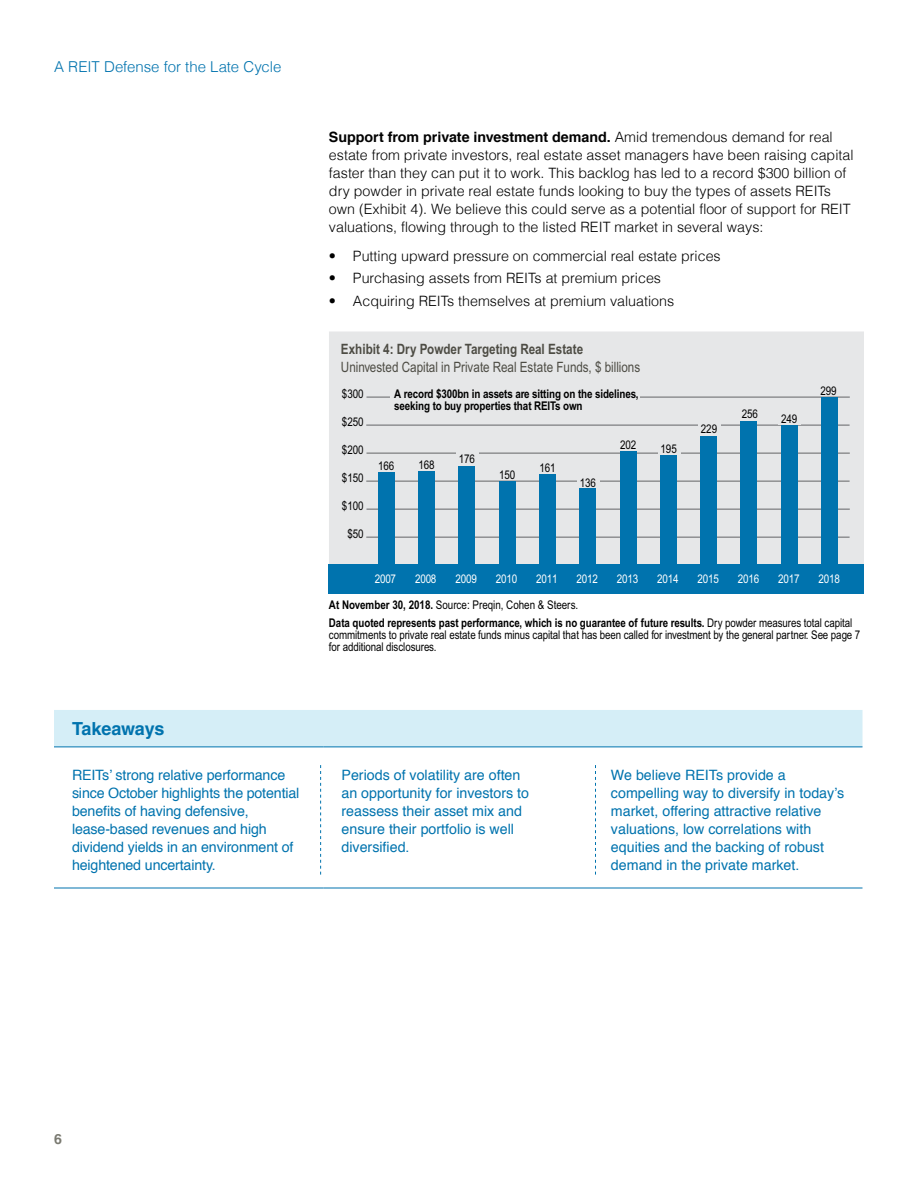
<style>
.page{position:relative;width:918px;height:1188px;background:#fff}
.page>*{position:absolute;margin:0;border:0;box-sizing:border-box;transform-origin:0 0}
.t1{font:700 18px "Helvetica LT Com";letter-spacing:-.015em;color:#0073ae}
.t2{font:300 15px "Helvetica LT Com";letter-spacing:-.005em;color:#0073ae}
.t3{font:300 14.25px/18px "Helvetica LT Com";color:#000}
.t4{font:14.25px/18px "Helvetica";color:#0073ae}
.t5{font:14.25px "Arial Narrow MT Std";color:#4d4c44}
.t6{font:700 14.25px "Arial Narrow MT Std";color:#4d4c44}
.t7{font:700 14.25px "Helvetica LT Com";color:#7a7a71}
.t8{font:700 12px/12px "Arial Narrow MT Std";letter-spacing:-.01em;color:#000}
.t9{font:12px/12px "Arial Narrow MT Std";letter-spacing:-.005em;color:#000}
.t10{font:12px "Arial Narrow MT Std";letter-spacing:-.015em;color:#fff}
.s1{font-weight:700}
.s2{font-weight:400}
</style>
<div class="page">
<div style="left:329px;top:332px;width:535px;height:232px;background:#e6e7e8"></div>
<div style="left:329px;top:564px;width:535px;height:30px;background:#0073ae"></div>
<hr style="left:366px;top:537px;width:484px;height:1px;background:#636466">
<hr style="left:366px;top:509px;width:484px;height:1px;background:#636466">
<hr style="left:366px;top:481px;width:484px;height:1px;background:#636466">
<hr style="left:366px;top:453px;width:484px;height:1px;background:#636466">
<hr style="left:366px;top:425px;width:484px;height:1px;background:#636466">
<hr style="left:366px;top:397px;width:484px;height:1px;background:#636466">
<div style="left:378px;top:473px;width:16px;height:91px;background:#0073ae"></div>
<div style="left:419px;top:471px;width:16px;height:93px;background:#0073ae"></div>
<div style="left:459px;top:467px;width:16px;height:97px;background:#0073ae"></div>
<div style="left:499px;top:481px;width:16px;height:83px;background:#0073ae"></div>
<div style="left:539px;top:475px;width:17px;height:89px;background:#0073ae"></div>
<div style="left:580px;top:489px;width:16px;height:75px;background:#0073ae"></div>
<div style="left:620px;top:452px;width:16px;height:112px;background:#0073ae"></div>
<div style="left:660px;top:456px;width:16px;height:108px;background:#0073ae"></div>
<div style="left:701px;top:437px;width:16px;height:127px;background:#0073ae"></div>
<div style="left:741px;top:422px;width:16px;height:142px;background:#0073ae"></div>
<div style="left:781px;top:426px;width:16px;height:138px;background:#0073ae"></div>
<div style="left:821px;top:398px;width:17px;height:166px;background:#0073ae"></div>
<div style="left:778px;top:412px;width:23px;height:12px;background:#e6e7e8"></div>
<div style="left:739px;top:408px;width:22px;height:12px;background:#e6e7e8"></div>
<div style="left:698px;top:423px;width:23px;height:12px;background:#e6e7e8"></div>
<div style="left:658px;top:442px;width:22px;height:12px;background:#e6e7e8"></div>
<div style="left:617px;top:438px;width:23px;height:12px;background:#e6e7e8"></div>
<div style="left:577px;top:476px;width:23px;height:12px;background:#e6e7e8"></div>
<div style="left:537px;top:461px;width:22px;height:12px;background:#e6e7e8"></div>
<div style="left:496px;top:468px;width:23px;height:12px;background:#e6e7e8"></div>
<div style="left:456px;top:452px;width:23px;height:12px;background:#e6e7e8"></div>
<div style="left:416px;top:458px;width:22px;height:12px;background:#e6e7e8"></div>
<div style="left:375px;top:459px;width:23px;height:12px;background:#e6e7e8"></div>
<div style="left:390px;top:391px;width:250px;height:14px;background:#e6e7e8"></div>
<div style="left:54px;top:710px;width:808px;height:37px;background:#d5eef7"></div>
<hr style="left:54px;top:747px;width:270px;height:1px;background:#0073ae">
<hr style="left:324px;top:747px;width:269px;height:1px;background:#0073ae">
<hr style="left:593px;top:747px;width:270px;height:1px;background:#0073ae">
<hr style="left:54px;top:888px;width:270px;height:1px;background:#0073ae">
<hr style="left:324px;top:888px;width:269px;height:1px;background:#0073ae">
<hr style="left:593px;top:888px;width:270px;height:1px;background:#0073ae">
<svg style="left:320px;top:765px;width:1px;height:110px"></svg>
<svg style="left:595px;top:765px;width:1px;height:110px"></svg>
<p class="t2" style="left:54px;top:57px;width:229px">A REIT Defense for the Late Cycle</p>
<p class="t3" style="left:329px;top:128px;width:526px"><span class="s1">Support from private investment demand.</span> Amid tremendous demand for real estate from private investors, real estate asset managers have been raising capital faster than they can put it to work. This backlog has led to a record $300 billion of dry powder in private real estate funds looking to buy the types of assets REITs own (Exhibit 4). We believe this could serve as a potential floor of support for REIT valuations, flowing through to the listed REIT market in several ways:</p>
<p class="t3" style="left:329px;top:247px;width:393px">• Putting upward pressure on commercial real estate prices</p>
<p class="t3" style="left:329px;top:269px;width:334px">• Purchasing assets from REITs at premium prices</p>
<p class="t3" style="left:329px;top:292px;width:347px">• Acquiring REITs themselves at premium valuations</p>
<p class="t6" style="left:341px;top:340px;width:244px">Exhibit 4: Dry Powder Targeting Real Estate</p>
<p class="t5" style="left:341px;top:358px;width:301px">Uninvested Capital in Private Real Estate Funds, $ billions</p>
<p class="t9" style="left:342px;top:388px;width:23px">$300</p>
<p class="t9" style="left:821px;top:385px;width:18px">299</p>
<p class="t9" style="left:781px;top:412px;width:18px">249</p>
<p class="t8" style="left:394px;top:388px;width:246px">A record $300bn in assets are sitting on the sidelines, seeking to buy properties that REITs own</p>
<p class="t9" style="left:742px;top:408px;width:18px">256</p>
<p class="t9" style="left:342px;top:416px;width:23px">$250</p>
<p class="t9" style="left:701px;top:423px;width:18px">229</p>
<p class="t9" style="left:342px;top:444px;width:23px">$200</p>
<p class="t9" style="left:342px;top:472px;width:23px">$150</p>
<p class="t9" style="left:342px;top:500px;width:23px">$100</p>
<p class="t9" style="left:347px;top:528px;width:18px">$50</p>
<p class="t9" style="left:378px;top:460px;width:18px">166</p>
<p class="t9" style="left:418px;top:458px;width:18px">168</p>
<p class="t9" style="left:459px;top:453px;width:18px">176</p>
<p class="t9" style="left:499px;top:469px;width:18px">150</p>
<p class="t9" style="left:540px;top:461px;width:18px">161</p>
<p class="t9" style="left:580px;top:476px;width:18px">136</p>
<p class="t9" style="left:620px;top:439px;width:18px">202</p>
<p class="t9" style="left:661px;top:443px;width:18px">195</p>
<p class="t10" style="left:375px;top:572px;width:23px">2007</p>
<p class="t10" style="left:415px;top:572px;width:23px">2008</p>
<p class="t10" style="left:455px;top:572px;width:23px">2009</p>
<p class="t10" style="left:496px;top:572px;width:23px">2010</p>
<p class="t10" style="left:536px;top:572px;width:23px">2011</p>
<p class="t10" style="left:577px;top:572px;width:23px">2012</p>
<p class="t10" style="left:617px;top:572px;width:23px">2013</p>
<p class="t10" style="left:657px;top:572px;width:23px">2014</p>
<p class="t10" style="left:698px;top:572px;width:23px">2015</p>
<p class="t10" style="left:738px;top:572px;width:23px">2016</p>
<p class="t10" style="left:778px;top:572px;width:23px">2017</p>
<p class="t10" style="left:819px;top:572px;width:23px">2018</p>
<p class="t8" style="left:329px;top:595px;width:525px;line-height:18px">At November 30, 2018. <span class="s2">Source: Preqin, Cohen &amp; Steers.<br></span>Data quoted represents past performance, which is no guarantee of future results. <span class="s2">Dry powder measures total capital</span></p>
<p class="t9" style="left:329px;top:628px;width:533px">commitments to private real estate funds minus capital that has been called for investment by the general partner. See page 7 for additional disclosures.</p>
<p class="t1" style="left:72px;top:718px;width:94px">Takeaways</p>
<p class="t4" style="left:72px;top:766px;width:229px">REITs’ strong relative performance since October highlights the potential benefits of having defensive, lease-based revenues and high dividend yields in an environment of heightened uncertainty.</p>
<p class="t4" style="left:341px;top:766px;width:189px">Periods of volatility are often an opportunity for investors to reassess their asset mix and ensure their portfolio is well diversified.</p>
<p class="t4" style="left:611px;top:766px;width:235px">We believe REITs provide a compelling way to diversify in today’s market, offering attractive relative valuations, low correlations with equities and the backing of robust demand in the private market.</p>
<p class="t7" style="left:54px;top:1131px;width:9px">6</p>
</div>
